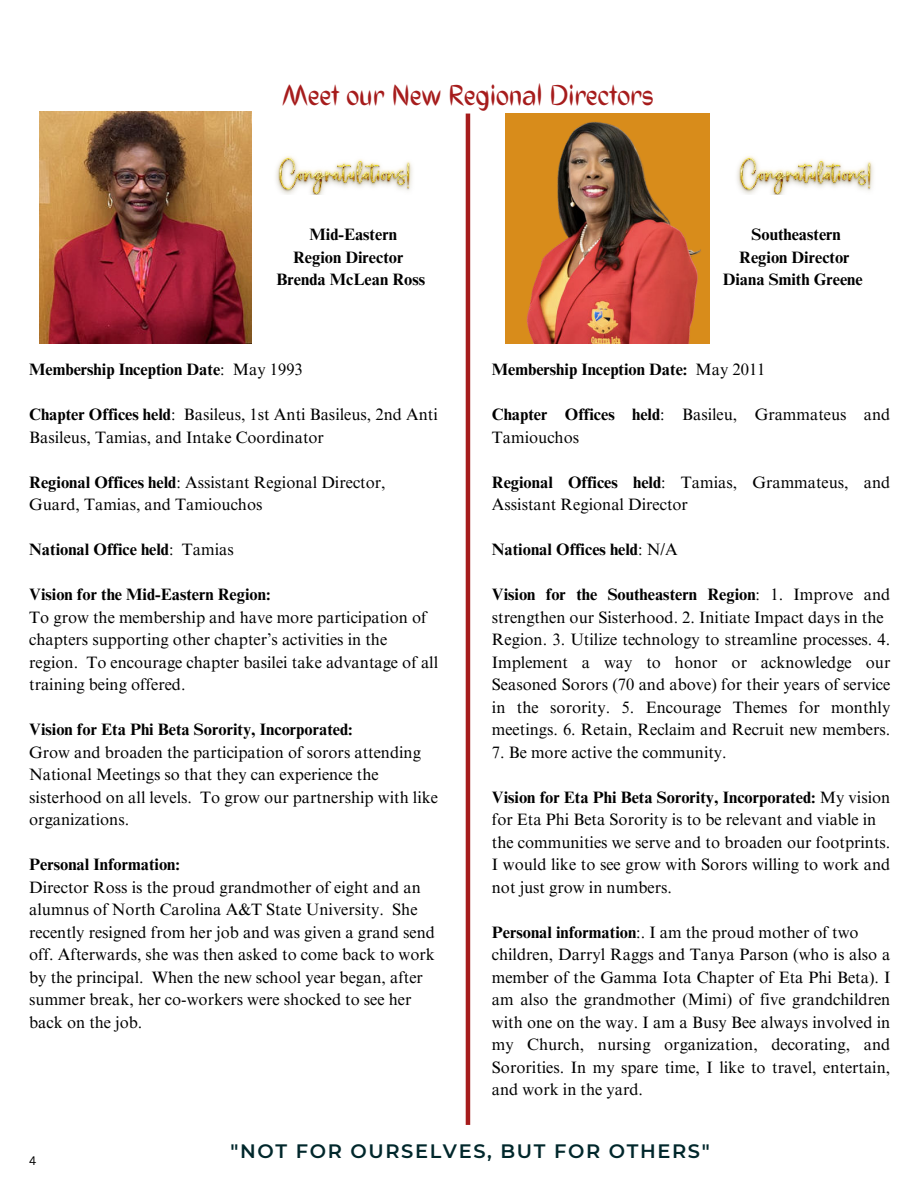
<style>
.page{position:relative;width:918px;height:1188px;background:#fff}
.page>*{position:absolute;margin:0;border:0;box-sizing:border-box;transform-origin:0 0}
.t1{font:700 28.5px "Anahaw";color:#a61c1c}
.t2{font:600 19.35px "Montserrat";letter-spacing:.085em;color:#00272b}
.t3{font:16.5px/22.5px "Times NRMT Pro";color:#000}
.t4{font:700 16.5px/22.5px "Times NRMT Pro";color:#000;text-align:center}
.t5{font:12px "Canva Sans";color:#000}
.s1{font-weight:400}
.s2{font-weight:700}
</style>
<div class="page">
<img style="left:39px;top:112px;width:213px;height:232px">
<img style="left:505px;top:113px;width:205px;height:231px">
<hr style="left:466px;top:114px;width:4px;height:1011px;background:#a61c1c">
<img style="left:276px;top:156px;width:137px;height:38px">
<img style="left:737px;top:156px;width:137px;height:38px">
<h1 class="t1" style="left:282px;top:79px;width:373px">Meet our New Regional Directors</h1>
<p class="t4" style="left:277px;top:224px;width:150px">Mid-Eastern<br>Region Director<br>Brenda McLean Ross</p>
<p class="t4" style="left:723px;top:224px;width:142px">Southeastern<br>Region Director<br>Diana Smith Greene</p>
<p class="t4" style="left:29px;top:359px;width:275px">Membership Inception Date<span class="s1">: May 1993</span></p>
<p class="t3" style="left:29px;top:404px;width:410px"><span class="s2">Chapter Offices held</span>: Basileus, 1st Anti Basileus, 2nd Anti<br>Basileus, Tamias, and Intake Coordinator</p>
<p class="t3" style="left:29px;top:472px;width:358px"><span class="s2">Regional Offices held</span>: Assistant Regional Director,<br>Guard, Tamias, and Tamiouchos</p>
<p class="t4" style="left:29px;top:539px;width:206px">National Office held<span class="s1">: Tamias</span></p>
<p class="t4" style="left:29px;top:584px;width:243px">Vision for the Mid-Eastern Region:</p>
<p class="t3" style="left:29px;top:607px;width:410px">To grow the membership and have more participation of chapters supporting other chapter’s activities in the region. To encourage chapter basilei take advantage of all training being offered.</p>
<p class="t4" style="left:29px;top:719px;width:325px">Vision for Eta Phi Beta Sorority, Incorporated:</p>
<p class="t3" style="left:29px;top:742px;width:410px">Grow and broaden the participation of sorors attending National Meetings so that they can experience the sisterhood on all levels. To grow our partnership with like organizations.</p>
<p class="t4" style="left:29px;top:854px;width:152px">Personal Information:</p>
<p class="t3" style="left:29px;top:877px;width:407px">Director Ross is the proud grandmother of eight and an alumnus of North Carolina A&amp;T State University. She recently resigned from her job and was given a grand send off. Afterwards, she was then asked to come back to work by the principal. When the new school year began, after summer break, her co-workers were shocked to see her back on the job.</p>
<p class="t4" style="left:492px;top:359px;width:275px">Membership Inception Date: <span class="s1">May 2011</span></p>
<p class="t3" style="left:492px;top:404px;width:400px"><span class="s2">Chapter Offices held</span>: Basileu, Grammateus and<br>Tamiouchos</p>
<p class="t3" style="left:492px;top:472px;width:400px"><span class="s2">Regional Offices held</span>: Tamias, Grammateus, and<br>Assistant Regional Director</p>
<p class="t4" style="left:492px;top:539px;width:187px">National Offices held<span class="s1">: N/A</span></p>
<p class="t3" style="left:492px;top:584px;width:400px"><span class="s2">Vision for the Southeastern Region</span>: 1. Improve and strengthen our Sisterhood. 2. Initiate Impact days in the Region. 3. Utilize technology to streamline processes. 4.<br>Implement a way to honor or acknowledge our Seasoned Sorors (70 and above) for their years of service in the sorority. 5. Encourage Themes for monthly meetings. 6. Retain, Reclaim and Recruit new members.</p>
<p class="t3" style="left:492px;top:742px;width:236px">7. Be more active the community.</p>
<p class="t3" style="left:492px;top:787px;width:400px"><span class="s2">Vision for Eta Phi Beta Sorority, Incorporated:</span> My vision for Eta Phi Beta Sorority is to be relevant and viable in the communities we serve and to broaden our footprints.<br>I would like to see grow with Sorors willing to work and not just grow in numbers.</p>
<p class="t3" style="left:492px;top:922px;width:400px"><span class="s2">Personal information</span>:. I am the proud mother of two children, Darryl Raggs and Tanya Parson (who is also a member of the Gamma Iota Chapter of Eta Phi Beta). I am also the grandmother (Mimi) of five grandchildren with one on the way. I am a Busy Bee always involved in my Church, nursing organization, decorating, and Sororities. In my spare time, I like to travel, entertain, and work in the yard.</p>
<p class="t5" style="left:29px;top:1154px;width:9px">4</p>
<p class="t2" style="left:231px;top:1138px;width:481px">"NOT FOR OURSELVES, BUT FOR OTHERS"</p>
</div>
